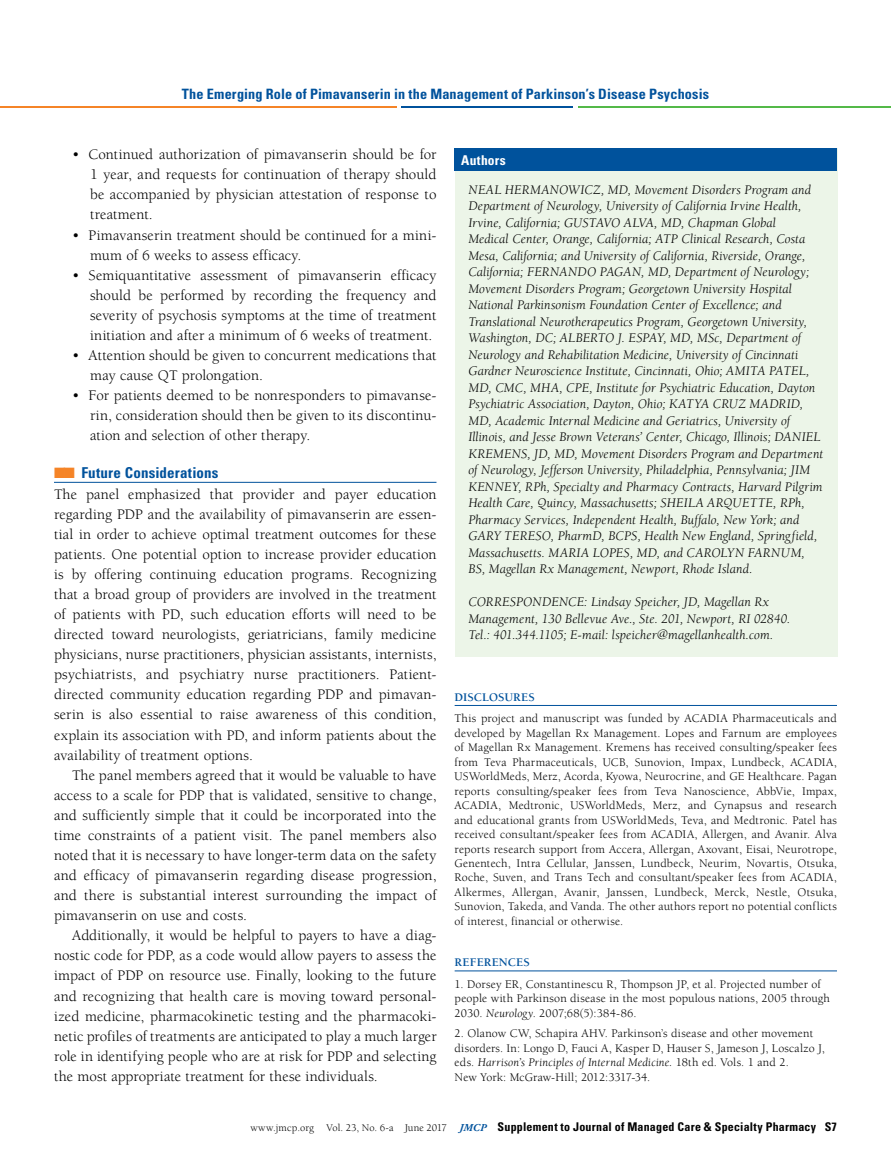
<style>
.page{position:relative;width:891px;height:1175px;background:#fff}
.page>*{position:absolute;margin:0;border:0;box-sizing:border-box;transform-origin:0 0}
.t1{font:15px/20.1px "Berkeley Pro";letter-spacing:.005em;color:#000;text-align:justify}
.t2{font:700 condensed 15px "Univers";letter-spacing:.01em;color:#00529c}
.t3{font:700 condensed 14.25px "Univers";letter-spacing:.01em;color:#00529c}
.t4{font:italic 13.5px/16.5px "Berkeley Pro";letter-spacing:.01em;color:#000}
.t5{font:700 condensed 13.5px "Univers";letter-spacing:.025em;color:#fff}
.t6{font:12px/14.4px "Berkeley Pro";letter-spacing:.015em;color:#000}
.t7{font:700 condensed 12px "Univers";letter-spacing:.015em;color:#000}
.t8{font:700 12px "Berkeley Pro";letter-spacing:.005em;color:#00529c}
.s1{color:#f58427}
.s2{font-style:italic}
.s3{font-family:"Berkeley Pro";font-weight:400;font-stretch:normal;font-size:10.5px}
.s4{font-family:"Adobe Garamond Pro";font-style:italic;font-stretch:normal;font-size:10.5px;color:#00529c}
</style>
<div class="page">
<hr style="left:54px;top:482px;width:382px;height:1px;background:#00529c">
<hr style="left:0;top:107px;width:396px;height:1px;background:#f58427">
<hr style="left:401px;top:107px;width:172px;height:1px;background:#00529c">
<hr style="left:578px;top:107px;width:313px;height:1px;background:#54b948">
<hr style="left:455px;top:705px;width:382px;height:1px;background:#00529c">
<hr style="left:455px;top:970px;width:382px;height:1px;background:#00529c">
<div style="left:455px;top:148px;width:382px;height:508px;background:#ecf5e8"></div>
<div style="left:455px;top:148px;width:382px;height:23px;background:#00529c"></div>
<p class="t3" style="left:182px;top:85px;width:529px">The Emerging Role of Pimavanserin in the Management of Parkinson’s Disease Psychosis</p>
<p class="t1" style="left:90px;top:145px;width:348px;text-indent:-18px">• Continued authorization of pimavanserin should be for 1 year, and requests for continuation of therapy should be accompanied by physician attestation of response to treatment.</p>
<p class="t1" style="left:90px;top:225px;width:348px;text-indent:-18px">• Pimavanserin treatment should be continued for a mini&shy;mum of 6 weeks to assess efficacy.</p>
<p class="t1" style="left:90px;top:265px;width:348px;text-indent:-18px">• Semiquantitative assessment of pimavanserin efficacy should be performed by recording the frequency and severity of psychosis symptoms at the time of treatment initiation and after a minimum of 6 weeks of treatment.</p>
<p class="t1" style="left:90px;top:345px;width:348px;text-indent:-18px">• Attention should be given to concurrent medications that may cause QT prolongation.</p>
<p class="t1" style="left:90px;top:385px;width:348px;text-indent:-18px">• For patients deemed to be nonresponders to pimavanse&shy;rin, consideration should then be given to its discontinu&shy;ation and selection of other therapy.</p>
<p class="t2" style="left:54px;top:463px;width:166px"><span class="s1">■■</span> Future Considerations</p>
<p class="t1" style="left:54px;top:484px;width:384px">The panel emphasized that provider and payer education regarding PDP and the availability of pimavanserin are essen&shy;tial in order to achieve optimal treatment outcomes for these patients. One potential option to increase provider education is by offering continuing education programs. Recognizing that a broad group of providers are involved in the treatment of patients with PD, such education efforts will need to be directed toward neurologists, geriatricians, family medicine physicians, nurse practitioners, physician assistants, internists, psychiatrists, and psychiatry nurse practitioners. Patient&shy;directed community education regarding PDP and pimavan&shy;serin is also essential to raise awareness of this condition, explain its association with PD, and inform patients about the availability of treatment options.</p>
<p class="t1" style="left:54px;top:765px;width:384px;text-indent:18px">The panel members agreed that it would be valuable to have access to a scale for PDP that is validated, sensitive to change, and sufficiently simple that it could be incorporated into the time constraints of a patient visit. The panel members also noted that it is necessary to have longer-term data on the safety and efficacy of pimavanserin regarding disease progression, and there is substantial interest surrounding the impact of pimavanserin on use and costs.</p>
<p class="t1" style="left:54px;top:925px;width:384px;text-indent:18px">Additionally, it would be helpful to payers to have a diag&shy;nostic code for PDP, as a code would allow payers to assess the impact of PDP on resource use. Finally, looking to the future and recognizing that health care is moving toward personal&shy;ized medicine, pharmacokinetic testing and the pharmacoki&shy;netic profiles of treatments are anticipated to play a much larger role in identifying people who are at risk for PDP and selecting the most appropriate treatment for these individuals.</p>
<p class="t5" style="left:461px;top:152px;width:46px">Authors</p>
<p class="t4" style="left:468px;top:181px;width:356px">NEAL HERMANOWICZ, MD, Movement Disorders Program and Department of Neurology, University of California Irvine Health, Irvine, California; GUSTAVO ALVA, MD, Chapman Global<br>Medical Center, Orange, California; ATP Clinical Research, Costa Mesa, California; and University of California, Riverside, Orange, California; FERNANDO PAGAN, MD, Department of Neurology; Movement Disorders Program; Georgetown University Hospital National Parkinsonism Foundation Center of Excellence; and Translational Neurotherapeutics Program, Georgetown University, Washington, DC; ALBERTO J. ESPAY, MD, MSc, Department of Neurology and Rehabilitation Medicine, University of Cincinnati Gardner Neuroscience Institute, Cincinnati, Ohio; AMITA PATEL, MD, CMC, MHA, CPE, Institute for Psychiatric Education, Dayton Psychiatric Association, Dayton, Ohio; KATYA CRUZ MADRID, MD, Academic Internal Medicine and Geriatrics, University of Illinois, and Jesse Brown Veterans’ Center, Chicago, Illinois; DANIEL KREMENS, JD, MD, Movement Disorders Program and Department of Neurology, Jefferson University, Philadelphia, Pennsylvania; JIM KENNEY, RPh, Specialty and Pharmacy Contracts, Harvard Pilgrim Health Care, Quincy, Massachusetts; SHEILA ARQUETTE, RPh, Pharmacy Services, Independent Health, Buffalo, New York; and GARY TERESO, PharmD, BCPS, Health New England, Springfield, Massachusetts. MARIA LOPES, MD, and CAROLYN FARNUM, BS, Magellan Rx Management, Newport, Rhode Island.</p>
<p class="t4" style="left:468px;top:594px;width:324px">CORRESPONDENCE: Lindsay Speicher, JD, Magellan Rx<br>Management, 130 Bellevue Ave., Ste. 201, Newport, RI 02840.<br>Tel.: 401.344.1105; E-mail: lspeicher@magellanhealth.com.</p>
<p class="t8" style="left:455px;top:690px;width:82px">DISCLOSURES</p>
<p class="t6" style="left:455px;top:711px;width:384px;text-align:justify">This project and manuscript was funded by ACADIA Pharmaceuticals and developed by Magellan Rx Management. Lopes and Farnum are employees of Magellan Rx Management. Kremens has received consulting/speaker fees from Teva Pharmaceuticals, UCB, Sunovion, Impax, Lundbeck, ACADIA, USWorldMeds, Merz, Acorda, Kyowa, Neurocrine, and GE Healthcare. Pagan reports consulting/speaker fees from Teva Nanoscience, AbbVie, Impax, ACADIA, Medtronic, USWorldMeds, Merz, and Cynapsus and research and educational grants from USWorldMeds, Teva, and Medtronic. Patel has received consultant/speaker fees from ACADIA, Allergen, and Avanir. Alva reports research support from Accera, Allergan, Axovant, Eisai, Neurotrope, Genentech, Intra Cellular, Janssen, Lundbeck, Neurim, Novartis, Otsuka, Roche, Suven, and Trans Tech and consultant/speaker fees from ACADIA, Alkermes, Allergan, Avanir, Janssen, Lundbeck, Merck, Nestle, Otsuka, Sunovion, Takeda, and Vanda. The other authors report no potential conflicts of interest, financial or otherwise.</p>
<p class="t8" style="left:455px;top:955px;width:77px">REFERENCES</p>
<p class="t6" style="left:455px;top:977px;width:377px">1. Dorsey ER, Constantinescu R, Thompson JP, et al. Projected number of people with Parkinson disease in the most populous nations, 2005 through<br>2030. <span class="s2">Neurology</span>. 2007;68(5):384-86.</p>
<p class="t6" style="left:455px;top:1026px;width:372px">2. Olanow CW, Schapira AHV. Parkinson’s disease and other movement disorders. In: Longo D, Fauci A, Kasper D, Hauser S, Jameson J, Loscalzo J, eds. <span class="s2">Harrison’s Principles of Internal Medicine.</span> 18th ed. Vols. 1 and 2.<br>New York: McGraw-Hill; 2012:3317-34.</p>
<p class="t7" style="left:250px;top:1118px;width:588px"><span class="s3">www.jmcp.org Vol. 23, No. 6-a June 2017</span> <span class="s4">JMCP</span> Supplement to Journal of Managed Care &amp; Specialty Pharmacy S7</p>
</div>
